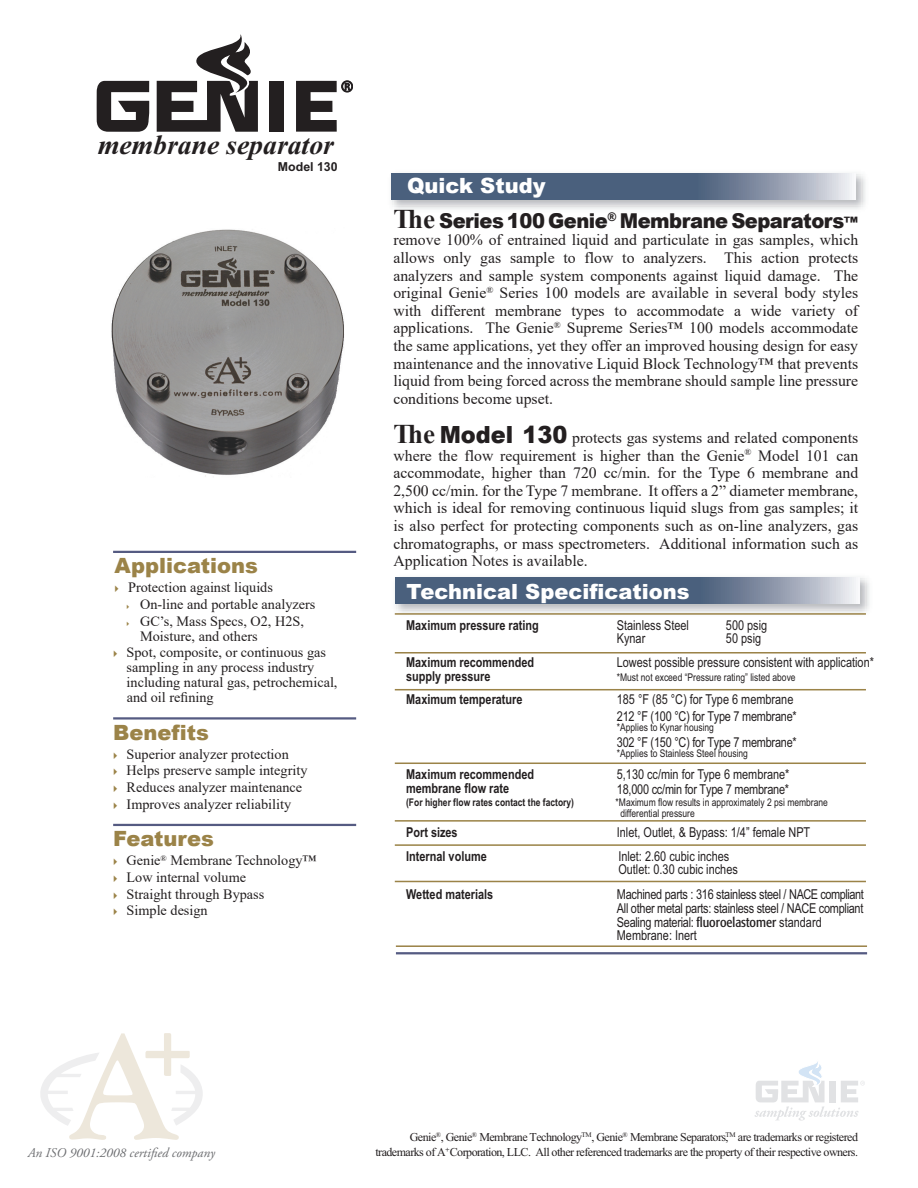
<style>
.page{position:relative;width:918px;height:1188px;background:#fff}
.page>*{position:absolute;margin:0;border:0;box-sizing:border-box;transform-origin:0 0}
.t1{font:italic 700 27.75px "Times New Roman";color:#231f20}
.t2{font:900 21px "Arial";color:#fff}
.Tech_Specs_-_Header{font:900 21px "Arial";color:#9b8348}
.Quick_Study_and_Main{font:900 20.4px "Arial";letter-spacing:-.025em;color:#231f20;scale:.95 1}
.Quick_Study_and_Main-2{font:15.75px/17.7px "Times New Roman";color:#231f20;text-align:justify}
.t3{font:14.25px/15px "Times New Roman";color:#231f20}
.t4{font:13.65px/13px "Arial";color:#231f20;scale:.8 1}
.t5{font:13.65px/13.6px "Arial";letter-spacing:-.025em;color:#231f20;scale:.8 1}
.t6{font:700 13.65px/13px "Arial";color:#231f20;scale:.8 1}
.t7{font:13.65px/16px "Arial";letter-spacing:-.02em;color:#231f20;scale:.8 1}
.t8{font:italic 13.35px "Adobe Garamond Pro";color:#6c6d70}
.t9{font:700 12.3px "Arial";color:#231f20}
.t10{font:12px "Times New Roman";letter-spacing:-.045em;color:#231f20}
.t11{font:10.65px/10.9px "Arial";color:#231f20;scale:.8 1}
.t12{font:700 10.65px "Arial";color:#231f20;scale:.8 1}
.s1{font-family:"Times New Roman";font-weight:700;font-size:27px}
.s2{font-size:15.75px}
.s3{font-weight:700;font-size:27px}
.s4{font-family:"Arial";font-weight:900;font-size:23.7px}
.s5{font-family:"Formata";font-stretch:condensed}
</style>
<div class="page">
<svg style="left:40px;top:1033px;width:163px;height:107px"></svg>
<svg style="left:755px;top:1061px;width:110px;height:60px"></svg>
<img style="left:391px;top:173px;width:474px;height:36px">
<svg style="left:392px;top:173px;width:463px;height:26px;background:#64768f"></svg>
<hr style="left:113px;top:551px;width:243px;height:2px;background:#555b82">
<hr style="left:113px;top:717px;width:243px;height:3px;background:#555b82">
<hr style="left:113px;top:824px;width:243px;height:2px;background:#555b82">
<img style="left:111px;top:229px;width:233px;height:248px">
<svg style="left:296px;top:80px;width:57px;height:52px"></svg>
<svg style="left:97px;top:81px;width:53px;height:51px"></svg>
<div style="left:270px;top:81px;width:14px;height:51px;background:#231f20"></div>
<svg style="left:157px;top:34px;width:101px;height:98px"></svg>
<img style="left:394px;top:577px;width:475px;height:38px">
<svg style="left:396px;top:578px;width:463px;height:26px;background:#64768f"></svg>
<hr style="left:395px;top:613px;width:471px;height:2px;background:#9b8348">
<hr style="left:395px;top:652px;width:471px;height:2px;background:#9b8348">
<hr style="left:395px;top:689px;width:471px;height:1px;background:#9b8348">
<hr style="left:395px;top:763px;width:471px;height:1px;background:#9b8348">
<hr style="left:395px;top:820px;width:471px;height:2px;background:#9b8348">
<hr style="left:396px;top:945px;width:471px;height:2px;background:#9b8348">
<hr style="left:396px;top:952px;width:471px;height:2px;background:#555b82">
<hr style="left:395px;top:844px;width:471px;height:2px;background:#9b8348">
<hr style="left:395px;top:881px;width:471px;height:1px;background:#9b8348">
<p class="t1" style="left:98px;top:126px;width:238px">membrane separator</p>
<p class="t9" style="left:278px;top:158px;width:61px">Model 130</p>
<h2 class="t2" style="left:407px;top:171px;width:140px">Quick Study</h2>
<p class="Quick_Study_and_Main" style="left:393px;top:206px;width:491px"><span class="s1">The</span> Series 100 Genie<sup>®</sup> Membrane Separators<span class="s2">™</span></p>
<p class="Quick_Study_and_Main-2" style="left:393px;top:231px;width:466px">remove 100% of entrained liquid and particulate in gas samples, which allows only gas sample to flow to analyzers. This action protects analyzers and sample system components against liquid damage. The original Genie<sup>®</sup> Series 100 models are available in several body styles with different membrane types to accommodate a wide variety of applications. The Genie<sup>®</sup> Supreme Series™ 100 models accommodate the same applications, yet they offer an improved housing design for easy maintenance and the innovative Liquid Block Technology™ that prevents liquid from being forced across the membrane should sample line pressure conditions become upset.</p>
<p class="Quick_Study_and_Main-2" style="left:393px;top:428px;width:466px"><span class="s3">The</span> <span class="s4">Model 130</span> protects gas systems and related components where the flow requirement is higher than the Genie<sup>®</sup> Model 101 can accommodate, higher than 720 cc/min. for the Type 6 membrane and 2,500 cc/min. for the Type 7 membrane. It offers a 2” diameter membrane, which is ideal for removing continuous liquid slugs from gas samples; it is also perfect for protecting components such as on-line analyzers, gas chromatographs, or mass spectrometers. Additional information such as</p>
<p class="Tech_Specs_-_Header" style="left:115px;top:551px;width:145px">Applications</p>
<p class="Quick_Study_and_Main-2" style="left:393px;top:552px;width:196px">Application Notes is available.</p>
<p class="t3" style="left:128px;top:580px;width:146px">Protection against liquids</p>
<p class="t3" style="left:140px;top:597px;width:177px">On-line and portable analyzers</p>
<p class="t3" style="left:140px;top:613px;width:165px">GC’s, Mass Specs, O2, H2S,<br>Moisture, and others</p>
<p class="t3" style="left:127px;top:644px;width:212px">Spot, composite, or continuous gas sampling in any process industry including natural gas, petrochemical, and oil refining</p>
<p class="Tech_Specs_-_Header" style="left:113px;top:717px;width:97px">Benefits</p>
<p class="t3" style="left:127px;top:746px;width:164px">Superior analyzer protection</p>
<p class="t3" style="left:127px;top:763px;width:182px">Helps preserve sample integrity</p>
<p class="t3" style="left:127px;top:779px;width:177px">Reduces analyzer maintenance</p>
<p class="t3" style="left:127px;top:796px;width:166px">Improves analyzer reliability</p>
<p class="Tech_Specs_-_Header" style="left:113px;top:824px;width:102px">Features</p>
<p class="t3" style="left:127px;top:853px;width:191px">Genie<sup>®</sup> Membrane Technology™</p>
<p class="t3" style="left:127px;top:869px;width:121px">Low internal volume</p>
<p class="t3" style="left:127px;top:886px;width:139px">Straight through Bypass</p>
<p class="t3" style="left:127px;top:903px;width:83px">Simple design</p>
<p class="t2" style="left:407px;top:576px;width:285px">Technical Specifications</p>
<p class="t6" style="left:406px;top:619px;width:168px">Maximum pressure rating</p>
<p class="t4" style="left:617px;top:619px;width:92px">Stainless Steel</p>
<p class="t4" style="left:726px;top:619px;width:53px">500 psig</p>
<p class="t4" style="left:617px;top:632px;width:37px">Kynar</p>
<p class="t4" style="left:726px;top:632px;width:45px">50 psig</p>
<p class="t6" style="left:406px;top:656px;width:161px">Maximum recommended</p>
<p class="t4" style="left:617px;top:655px;width:323px">Lowest possible pressure consistent with application*</p>
<p class="t6" style="left:406px;top:670px;width:107px">supply pressure</p>
<p class="t11" style="left:617px;top:672px;width:225px">*Must not exceed “Pressure rating” listed above</p>
<p class="t6" style="left:406px;top:693px;width:147px">Maximum temperature</p>
<p class="t7" style="left:617px;top:692px;width:227px">185 °F (85 °C) for Type 6 membrane<br>212 °F (100 °C) for Type 7 membrane*</p>
<p class="t11" style="left:617px;top:721px;width:123px">*Applies to Kynar housing</p>
<p class="t7" style="left:617px;top:734px;width:227px">302 °F (150 °C) for Type 7 membrane*</p>
<p class="t11" style="left:617px;top:748px;width:165px">*Applies to Stainless Steel housing</p>
<p class="t6" style="left:406px;top:768px;width:161px">Maximum recommended membrane flow rate</p>
<p class="t7" style="left:617px;top:767px;width:217px;line-height:14.4px">5,130 cc/min for Type 6 membrane*<br>18,000 cc/min for Type 7 membrane*</p>
<p class="t12" style="left:406px;top:795px;width:211px">(For higher flow rates contact the factory)</p>
<p class="t6" style="left:406px;top:826px;width:66px">Port sizes</p>
<p class="t4" style="left:617px;top:826px;width:243px">Inlet, Outlet, &amp; Bypass: 1/4” female NPT</p>
<p class="t6" style="left:406px;top:849px;width:102px">Internal volume</p>
<p class="t4" style="left:618px;top:849px;width:151px">Inlet: 2.60 cubic inches<br>Outlet: 0.30 cubic inches</p>
<p class="t6" style="left:406px;top:888px;width:110px">Wetted materials</p>
<p class="t5" style="left:617px;top:888px;width:310px">Machined parts : 316 stainless steel / NACE compliant All other metal parts: stainless steel / NACE compliant Sealing material: <span class="s5">fluoroelastomer</span> standard Membrane: Inert</p>
<p class="t11" style="left:620px;top:797px;width:261px;text-indent:-5px">*Maximum flow results in approximately 2 psi membrane differential pressure</p>
<p class="t10" style="left:410px;top:1129px;width:450px">Genie<sup>®</sup>, Genie<sup>®</sup> Membrane Technology<sup>TM</sup>, Genie<sup>®</sup> Membrane Separators,<sup>TM</sup> are trademarks or registered</p>
<p class="t8" style="left:28px;top:1145px;width:189px">An ISO 9001:2008 certified company</p>
<p class="t10" style="left:375px;top:1144px;width:484px">trademarks of A<sup>+</sup>Corporation, LLC. All other referenced trademarks are the property of their respective owners.</p>
</div>
